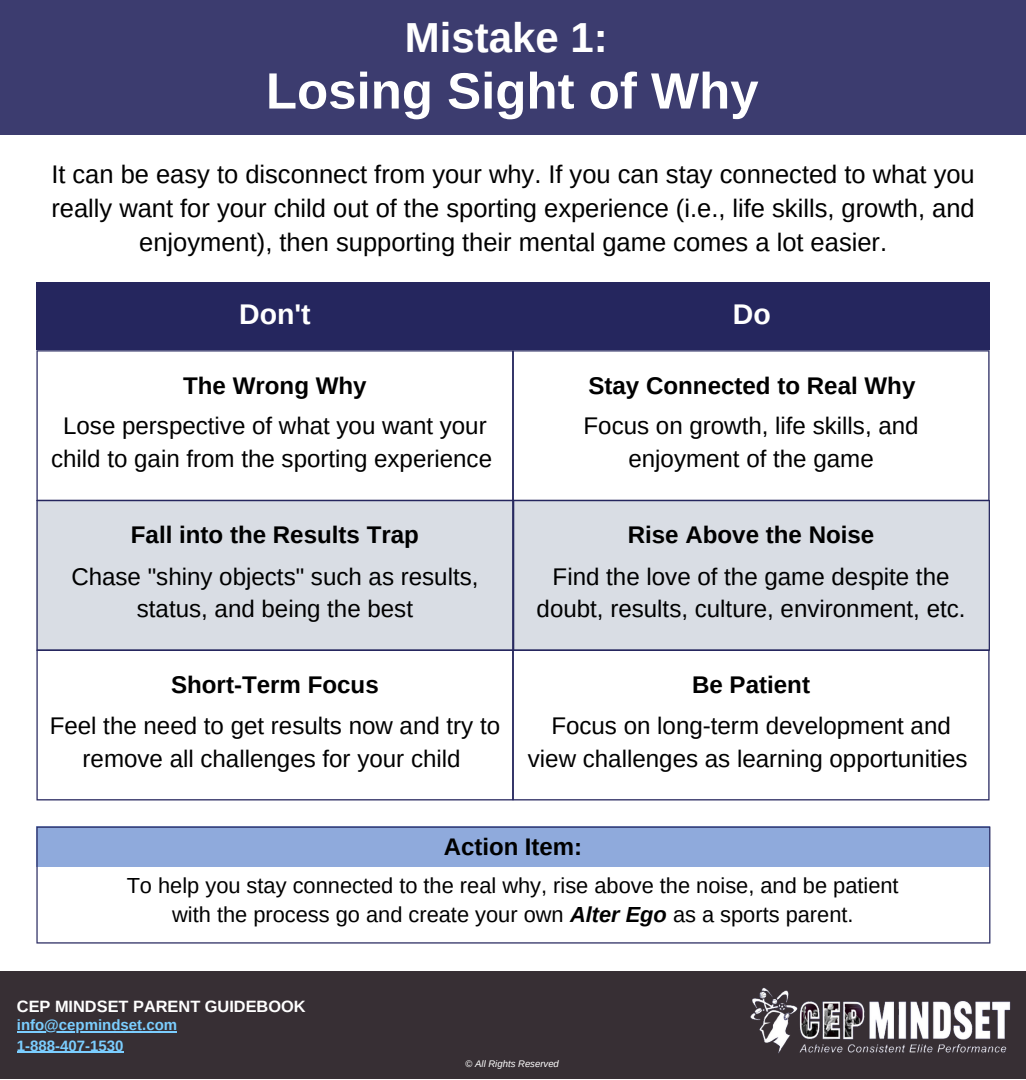
<style>
.page{position:relative;width:1026px;height:1080px;background:#fff}
.page>*{position:absolute;margin:0;border:0;box-sizing:border-box;transform-origin:0 0}
.t1{font:700 51px "Arimo";color:#fff}
.t2{font:700 42px "Arimo";color:#fff}
.t3{font:700 28.5px "Arimo";color:#fff}
.t4{font:25.5px/33.9px "Arimo";color:#000;text-align:center}
.t5{font:24px/32.7px "Arimo";color:#000;text-align:center}
.t6{font:700 24px "Arimo";color:#000}
.t7{font:21.9px/29.1px "Arimo";color:#000;text-align:center}
.t8{font:700 16.5px "Arimo";color:#fff}
.t9{font:700 15px/20.4px "Arimo";color:#7bceff}
.t10{font:italic 9.6px "Arimo";color:#fff}
.s1{font-weight:700;font-style:italic}
.s2{font-style:normal}
</style>
<div class="page">
<div style="left:0;top:971px;width:1026px;height:108px;background:#372f34"></div>
<div style="left:0;top:0;width:1026px;height:135px;background:#3c3c6f"></div>
<img style="left:750px;top:987px;width:261px;height:67px">
<div style="left:36px;top:283px;width:477px;height:67px;background:#25265e"></div>
<div style="left:514px;top:283px;width:476px;height:67px;background:#25265e"></div>
<svg style="left:36px;top:651px;width:477px;height:149px"></svg>
<svg style="left:513px;top:350px;width:477px;height:150px"></svg>
<svg style="left:36px;top:350px;width:477px;height:150px"></svg>
<svg style="left:513px;top:651px;width:477px;height:149px"></svg>
<div style="left:36px;top:500px;width:477px;height:151px;background:#d9dde4"></div>
<div style="left:513px;top:500px;width:477px;height:151px;background:#d9dde4"></div>
<svg style="left:36px;top:827px;width:954px;height:117px"></svg>
<svg style="left:17px;top:1031px;width:27px;height:1px"></svg>
<hr style="left:44px;top:1031px;width:133px;height:1px;background:#7bceff">
<hr style="left:17px;top:1052px;width:107px;height:1px;background:#7bceff">
<h2 class="t2" style="left:405px;top:14px;width:204px">Mistake 1:</h2>
<h1 class="t1" style="left:266px;top:62px;width:494px">Losing Sight of Why</h1>
<p class="t4" style="left:51px;top:157px;width:925px">It can be easy to disconnect from your why. If you can stay connected to what you really want for your child out of the sporting experience (i.e., life skills, growth, and enjoyment), then supporting their mental game comes a lot easier.</p>
<p class="t3" style="left:239px;top:298px;width:73px">Don't</p>
<p class="t3" style="left:733px;top:298px;width:39px">Do</p>
<p class="t6" style="left:183px;top:372px;width:185px">The Wrong Why</p>
<p class="t5" style="left:51px;top:410px;width:443px">Lose perspective of what you want your child to gain from the sporting experience</p>
<p class="t6" style="left:131px;top:522px;width:290px">Fall into the Results Trap</p>
<p class="t5" style="left:71px;top:560px;width:409px">Chase "shiny objects" such as results, status, and being the best</p>
<p class="t6" style="left:171px;top:671px;width:209px">Short-Term Focus</p>
<p class="t5" style="left:50px;top:710px;width:452px">Feel the need to get results now and try to remove all challenges for your child</p>
<p class="t6" style="left:588px;top:372px;width:328px">Stay Connected to Real Why</p>
<p class="t5" style="left:584px;top:410px;width:337px">Focus on growth, life skills, and enjoyment of the game</p>
<p class="t6" style="left:628px;top:522px;width:248px">Rise Above the Noise</p>
<p class="t5" style="left:537px;top:560px;width:430px">Find the love of the game despite the doubt, results, culture, environment, etc.</p>
<p class="t6" style="left:692px;top:671px;width:119px">Be Patient</p>
<p class="t5" style="left:528px;top:710px;width:441px">Focus on long-term development and view challenges as learning opportunities</p>
<p class="t6" style="left:444px;top:833px;width:140px">Action Item:</p>
<p class="t7" style="left:127px;top:871px;width:774px">To help you stay connected to the real why, rise above the noise, and be patient with the process go and create your own <span class="s1">Alter Ego</span> as a sports parent.</p>
<p class="t8" style="left:17px;top:997px;width:290px">CEP MINDSET PARENT GUIDEBOOK</p>
<p class="t9" style="left:17px;top:1015px;width:162px">info@cepmindset.com<br>1-888-407-1530</p>
<p class="t10" style="left:466px;top:1059px;width:95px"><span class="s2">©</span> All Rights Reserved</p>
</div>
